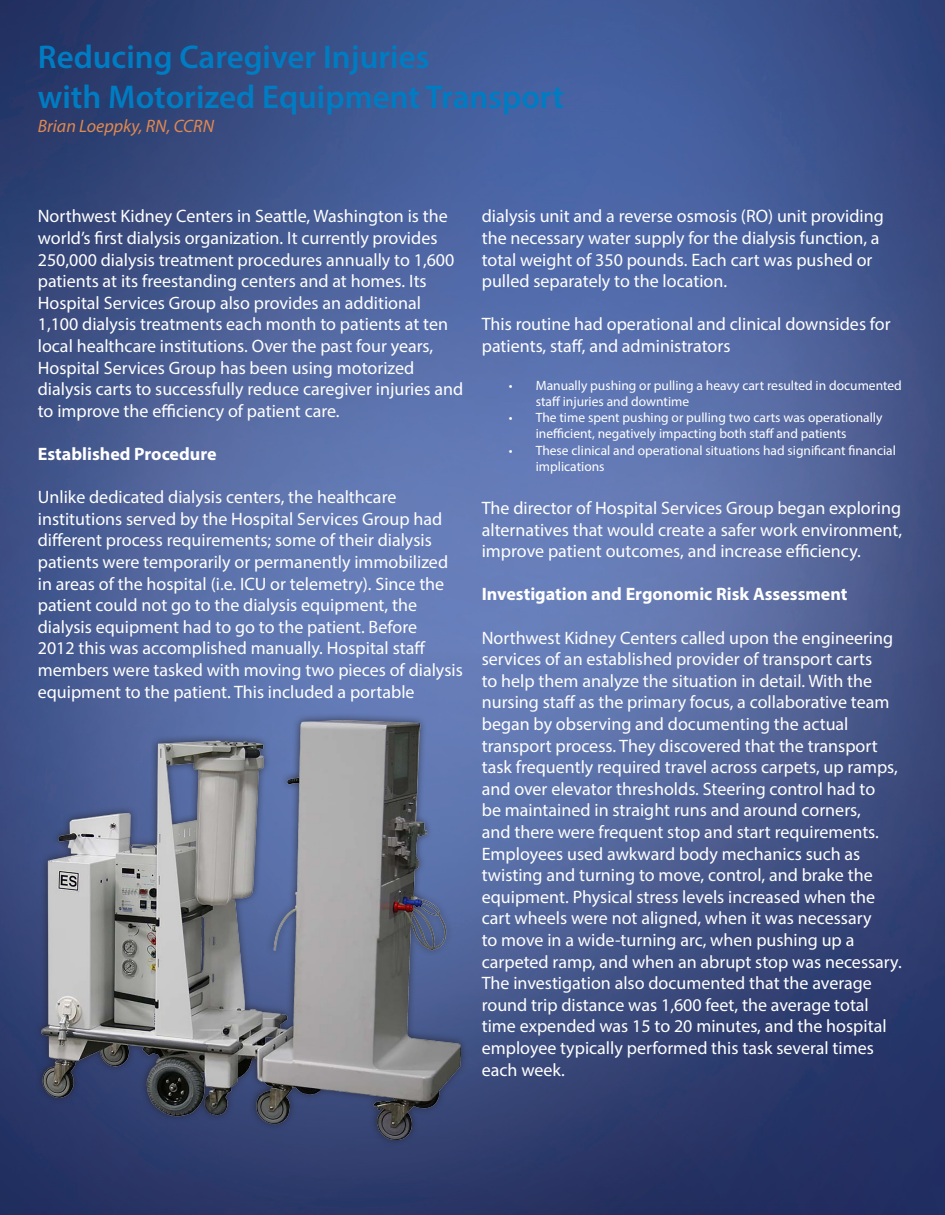
<style>
.page{position:relative;width:945px;height:1215px;background:#fff}
.page>*{position:absolute;margin:0;border:0;box-sizing:border-box;transform-origin:0 0}
.t1{font:600 33px "Myriad Pro";color:#007cc2}
.t2{font:18px/21.6px "Myriad Pro";color:#fff}
.t3{font:700 18px "Myriad Pro";color:#fff}
.t4{font:italic 18px "Myriad Pro";color:#e0884f}
.t5{font:13.5px/16.2px "Myriad Pro";color:#fff}
</style>
<div class="page">
<img style="left:0;top:0;width:945px;height:1215px">
<div style="left:34px;top:713px;width:433px;height:434px;background:#231f20;opacity:.75"></div>
<img style="left:42px;top:721px;width:418px;height:418px">
<p class="t1" style="left:38px;top:36px;width:393px">Reducing Caregiver Injuries</p>
<p class="t1" style="left:38px;top:76px;width:528px">with Motorized Equipment Transport</p>
<p class="t4" style="left:38px;top:115px;width:178px">Brian Loeppky, RN, CCRN</p>
<p class="t2" style="left:38px;top:205px;width:427px">Northwest Kidney Centers in Seattle, Washington is the world’s first dialysis organization. It currently provides 250,000 dialysis treatment procedures annually to 1,600 patients at its freestanding centers and at homes. Its Hospital Services Group also provides an additional 1,100 dialysis treatments each month to patients at ten local healthcare institutions. Over the past four years, Hospital Services Group has been using motorized dialysis carts to successfully reduce caregiver injuries and to improve the efficiency of patient care.</p>
<p class="t3" style="left:38px;top:442px;width:180px">Established Procedure</p>
<p class="t2" style="left:38px;top:486px;width:427px">Unlike dedicated dialysis centers, the healthcare institutions served by the Hospital Services Group had different process requirements; some of their dialysis patients were temporarily or permanently immobilized in areas of the hospital (i.e. ICU or telemetry). Since the patient could not go to the dialysis equipment, the dialysis equipment had to go to the patient. Before<br>2012 this was accomplished manually. Hospital staff members were tasked with moving two pieces of dialysis equipment to the patient. This included a portable</p>
<p class="t2" style="left:482px;top:205px;width:404px">dialysis unit and a reverse osmosis (RO) unit providing the necessary water supply for the dialysis function, a total weight of 350 pounds. Each cart was pushed or pulled separately to the location.</p>
<p class="t2" style="left:482px;top:313px;width:410px">This routine had operational and clinical downsides for patients, staff, and administrators</p>
<p class="t5" style="left:536px;top:377px;width:368px;text-indent:-27px">• Manually pushing or pulling a heavy cart resulted in documented staff injuries and downtime</p>
<p class="t5" style="left:536px;top:409px;width:348px;text-indent:-27px">• The time spent pushing or pulling two carts was operationally inefficient, negatively impacting both staff and patients</p>
<p class="t5" style="left:536px;top:442px;width:362px;text-indent:-27px">• These clinical and operational situations had significant financial implications</p>
<p class="t2" style="left:482px;top:497px;width:422px;text-align:justify">The director of Hospital Services Group began exploring alternatives that would create a safer work environment, improve patient outcomes, and increase efficiency.</p>
<p class="t3" style="left:482px;top:583px;width:367px">Investigation and Ergonomic Risk Assessment</p>
<p class="t2" style="left:482px;top:627px;width:422px">Northwest Kidney Centers called upon the engineering services of an established provider of transport carts<br>to help them analyze the situation in detail. With the nursing staff as the primary focus, a collaborative team began by observing and documenting the actual transport process. They discovered that the transport task frequently required travel across carpets, up ramps, and over elevator thresholds. Steering control had to<br>be maintained in straight runs and around corners,<br>and there were frequent stop and start requirements.<br>Employees used awkward body mechanics such as twisting and turning to move, control, and brake the equipment. Physical stress levels increased when the cart wheels were not aligned, when it was necessary<br>to move in a wide-turning arc, when pushing up a carpeted ramp, and when an abrupt stop was necessary.<br>The investigation also documented that the average round trip distance was 1,600 feet, the average total time expended was 15 to 20 minutes, and the hospital employee typically performed this task several times each week.</p>
</div>
